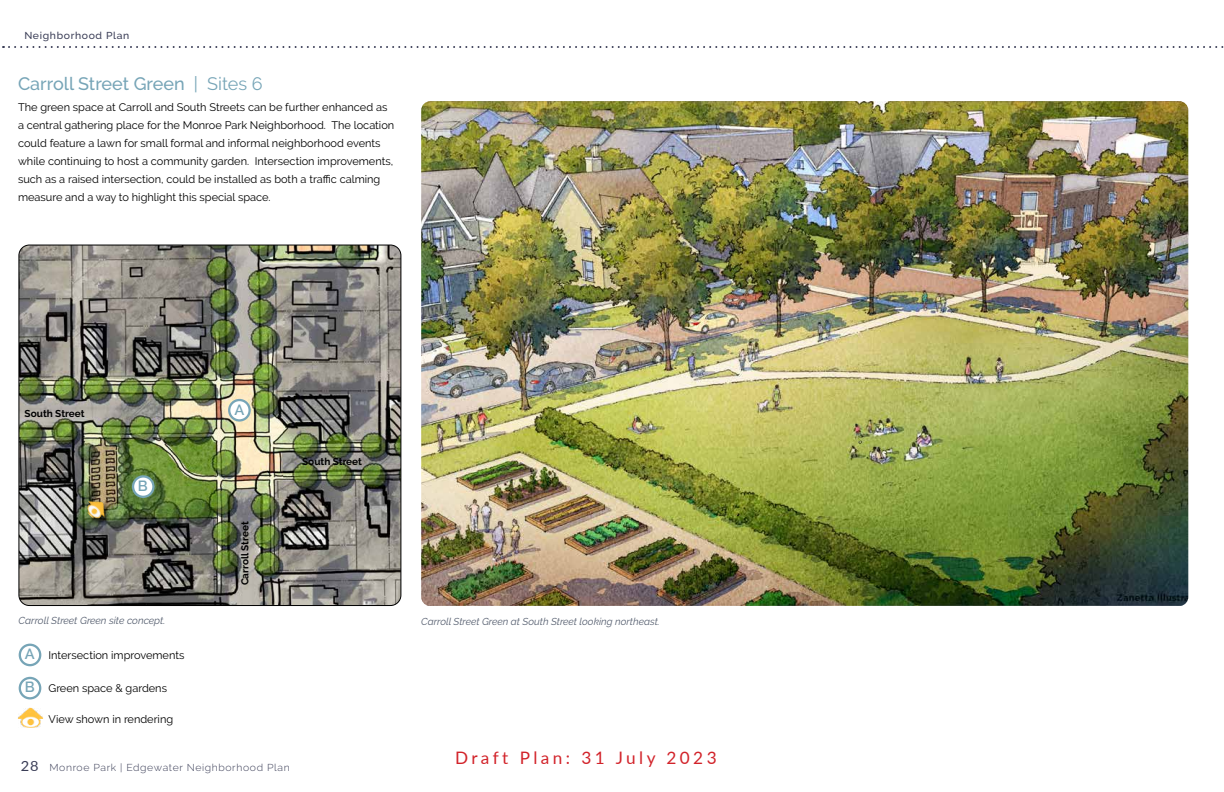
<style>
.page{position:relative;width:1224px;height:792px;background:#fff}
.page>*{position:absolute;margin:0;border:0;box-sizing:border-box;transform-origin:0 0}
.t1{font:500 18px "Raleway";color:#77a5b7}
.t2{font:17.2px "Lato";letter-spacing:.2em;color:#d2232a}
.t3{font:600 14.7px "Raleway";color:#77a5b7}
.t4{font:11px/18px "Raleway";color:#000}
.t5{font:italic 10.1px "Raleway";color:#545d6e}
.t6{font:italic 10px "Raleway";color:#545d6e}
.t7{font:300 10px "Raleway";letter-spacing:.06em;color:#3a3d56;scale:1.04 1}
.t8{font:700 10px "Raleway";color:#000}
.t9{font:500 10px "Raleway";letter-spacing:.06em;color:#3a3d56;scale:1.04 1}
.s1{font-weight:400}
.s2{font-family:"Lato";font-weight:400;font-size:14px}
</style>
<div class="page">
<svg style="left:3px;top:46px;width:1221px;height:2px"></svg>
<img style="left:20px;top:245px;width:381px;height:361px">
<div style="left:18px;top:245px;width:383px;height:361px;border:1px solid #000;border-radius:10px"></div>
<div style="left:19px;top:677px;width:22px;height:23px;border:2px solid #77a5b7;border-radius:50%"></div>
<div style="left:19px;top:644px;width:22px;height:22px;border:2px solid #77a5b7;border-radius:50%"></div>
<img style="left:421px;top:101px;width:767px;height:505px">
<div style="left:229px;top:400px;width:21px;height:20px;background:#fff;border-radius:50%"></div>
<div style="left:228px;top:399px;width:23px;height:23px;border:2px solid #77a5b7;border-radius:50%"></div>
<div style="left:133px;top:476px;width:20px;height:21px;background:#fff;border-radius:50%"></div>
<div style="left:132px;top:475px;width:23px;height:23px;border:2px solid #77a5b7;border-radius:50%"></div>
<img style="left:18px;top:708px;width:25px;height:20px">
<div style="left:85px;top:500px;width:27px;height:27px;background:#000;opacity:.75"></div>
<img style="left:82px;top:495px;width:29px;height:29px">
<p class="t9" style="left:24px;top:29px;width:102px">Neighborhood Plan</p>
<h1 class="t1" style="left:18px;top:74px;width:246px">Carroll Street Green <span class="s1">| Sites 6</span></h1>
<p class="t4" style="left:18px;top:98px;width:378px">The green space at Carroll and South Streets can be further enhanced as a central gathering place for the Monroe Park Neighborhood. The location could feature a lawn for small formal and informal neighborhood events while continuing to host a community garden. Intersection improvements, such as a raised intersection, could be installed as both a traffic calming measure and a way to highlight this special space.</p>
<p class="t8" style="left:25px;top:407px;width:61px">South Street</p>
<h3 class="t3" style="left:234px;top:401px;width:11px">A</h3>
<h3 class="t3" style="left:138px;top:477px;width:11px">B</h3>
<p class="t5" style="left:19px;top:614px;width:148px">Carroll Street Green site concept.</p>
<h3 class="t3" style="left:25px;top:646px;width:11px">A</h3>
<h3 class="t3" style="left:25px;top:679px;width:11px">B</h3>
<p class="t4" style="left:49px;top:646px;width:137px">Intersection improvements</p>
<p class="t4" style="left:49px;top:679px;width:120px">Green space &amp; gardens</p>
<p class="t4" style="left:49px;top:710px;width:126px">View shown in rendering</p>
<p class="t8" style="left:239px;top:585px;width:65px;rotate:-90deg">Carroll Street</p>
<p class="t8" style="left:302px;top:456px;width:61px">South Street</p>
<p class="t7" style="left:21px;top:762px;width:260px"><span class="s2">28</span> Monroe Park | Edgewater Neighborhood Plan</p>
<p class="t6" style="left:421px;top:616px;width:240px">Carroll Street Green at South Street looking northeast.</p>
<h2 class="t2" style="left:455px;top:745px;width:263px">Draft Plan: 31 July 2023</h2>
</div>
